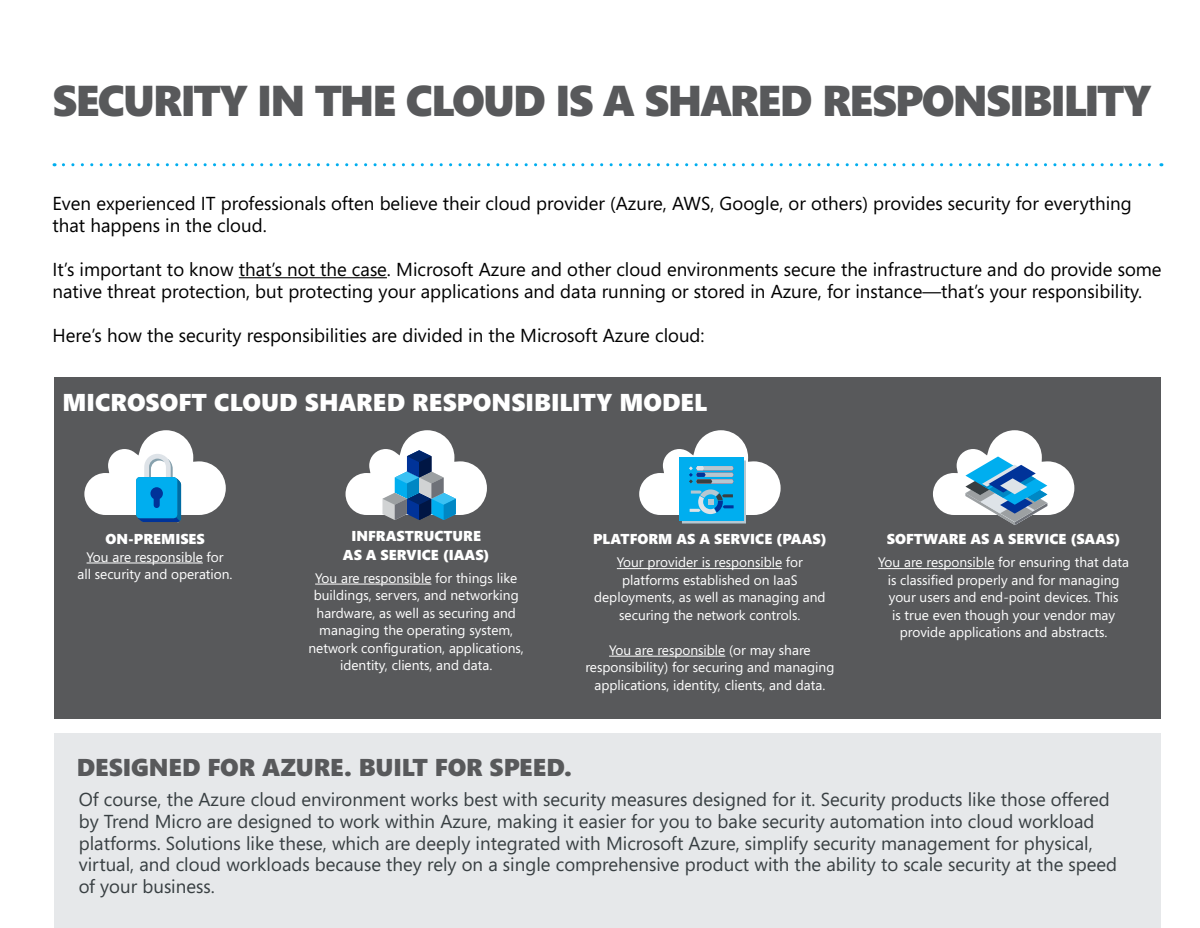
<style>
.page{position:relative;width:1200px;height:928px;background:#fff}
.page>*{position:absolute;margin:0;border:0;box-sizing:border-box;transform-origin:0 0}
.t1{font:900 43.12px "Segoe";letter-spacing:-.045em;color:#58595b}
.t2{font:900 24.38px "Segoe";color:#fff}
.t3{font:900 24.38px "Segoe";letter-spacing:-.005em;color:#58595b}
.t4{font:18.75px/21.9px "Segoe";color:#383f42}
.t5{font:18.75px/21.9px "Segoe";color:#000}
.t6{font:900 14.38px/18.8px "Segoe";color:#fff;text-align:center}
.t7{font:13.75px/17.5px "Segoe";color:#fff;text-align:center}
</style>
<div class="page">
<div style="left:54px;top:733px;width:1107px;height:195px;background:#e6e8ea"></div>
<div style="left:54px;top:377px;width:1107px;height:341px;background:#58595b"></div>
<hr style="left:239px;top:277px;width:148px;height:1px;background:#000">
<hr style="left:87px;top:562px;width:116px;height:1px;background:#fff">
<svg style="left:84px;top:430px;width:142px;height:93px"></svg>
<hr style="left:315px;top:583px;width:116px;height:1px;background:#fff">
<hr style="left:617px;top:568px;width:165px;height:1px;background:#fff">
<hr style="left:609px;top:655px;width:116px;height:1px;background:#fff">
<svg style="left:639px;top:430px;width:142px;height:94px"></svg>
<hr style="left:878px;top:568px;width:116px;height:1px;background:#fff">
<svg style="left:933px;top:430px;width:142px;height:95px"></svg>
<svg style="left:63px;top:163px;width:1099px;height:3px"></svg>
<svg style="left:345px;top:430px;width:142px;height:90px"></svg>
<h1 class="t1" style="left:52px;top:70px;width:1101px">SECURITY IN THE CLOUD IS A SHARED RESPONSIBILITY</h1>
<h3 class="t5" style="left:52px;top:192px;width:1081px">Even experienced IT professionals often believe their cloud provider (Azure, AWS, Google, or others) provides security for everything that happens in the cloud.</h3>
<p class="t5" style="left:52px;top:258px;width:1111px">It’s important to know that’s not the case. Microsoft Azure and other cloud environments secure the infrastructure and do provide some native threat protection, but protecting your applications and data running or stored in Azure, for instance—that’s your responsibility.</p>
<h3 class="t5" style="left:52px;top:324px;width:654px">Here’s how the security responsibilities are divided in the Microsoft Azure cloud:</h3>
<h2 class="t2" style="left:62px;top:385px;width:647px">MICROSOFT CLOUD SHARED RESPONSIBILITY MODEL</h2>
<p class="t6" style="left:105px;top:529px;width:101px">ON-PREMISES</p>
<p class="t7" style="left:78px;top:548px;width:157px">You are responsible for<br>all security and operation.</p>
<p class="t6" style="left:343px;top:526px;width:148px">INFRASTRUCTURE<br>AS A SERVICE (IAAS)</p>
<p class="t7" style="left:309px;top:569px;width:217px">You are responsible for things like buildings, servers, and networking hardware, as well as securing and managing the operating system, network configuration, applications, identity, clients, and data.</p>
<p class="t6" style="left:593px;top:529px;width:235px">PLATFORM AS A SERVICE (PAAS)</p>
<p class="t7" style="left:594px;top:553px;width:233px">Your provider is responsible for platforms established on IaaS deployments, as well as managing and securing the network controls.</p>
<p class="t7" style="left:585px;top:641px;width:251px">You are responsible (or may share responsibility) for securing and managing applications, identity, clients, and data.</p>
<h2 class="t3" style="left:77px;top:749px;width:497px">DESIGNED FOR AZURE. BUILT FOR SPEED.</h2>
<p class="t6" style="left:887px;top:529px;width:235px">SOFTWARE AS A SERVICE (SAAS)</p>
<p class="t7" style="left:878px;top:553px;width:252px">You are responsible for ensuring that data is classified properly and for managing your users and end-point devices. This<br>is true even though your vendor may provide applications and abstracts.</p>
<p class="t4" style="left:79px;top:787px;width:1040px">Of course, the Azure cloud environment works best with security measures designed for it. Security products like those offered by Trend Micro are designed to work within Azure, making it easier for you to bake security automation into cloud workload platforms. Solutions like these, which are deeply integrated with Microsoft Azure, simplify security management for physical, virtual, and cloud workloads because they rely on a single comprehensive product with the ability to scale security at the speed of your business.</p>
</div>
